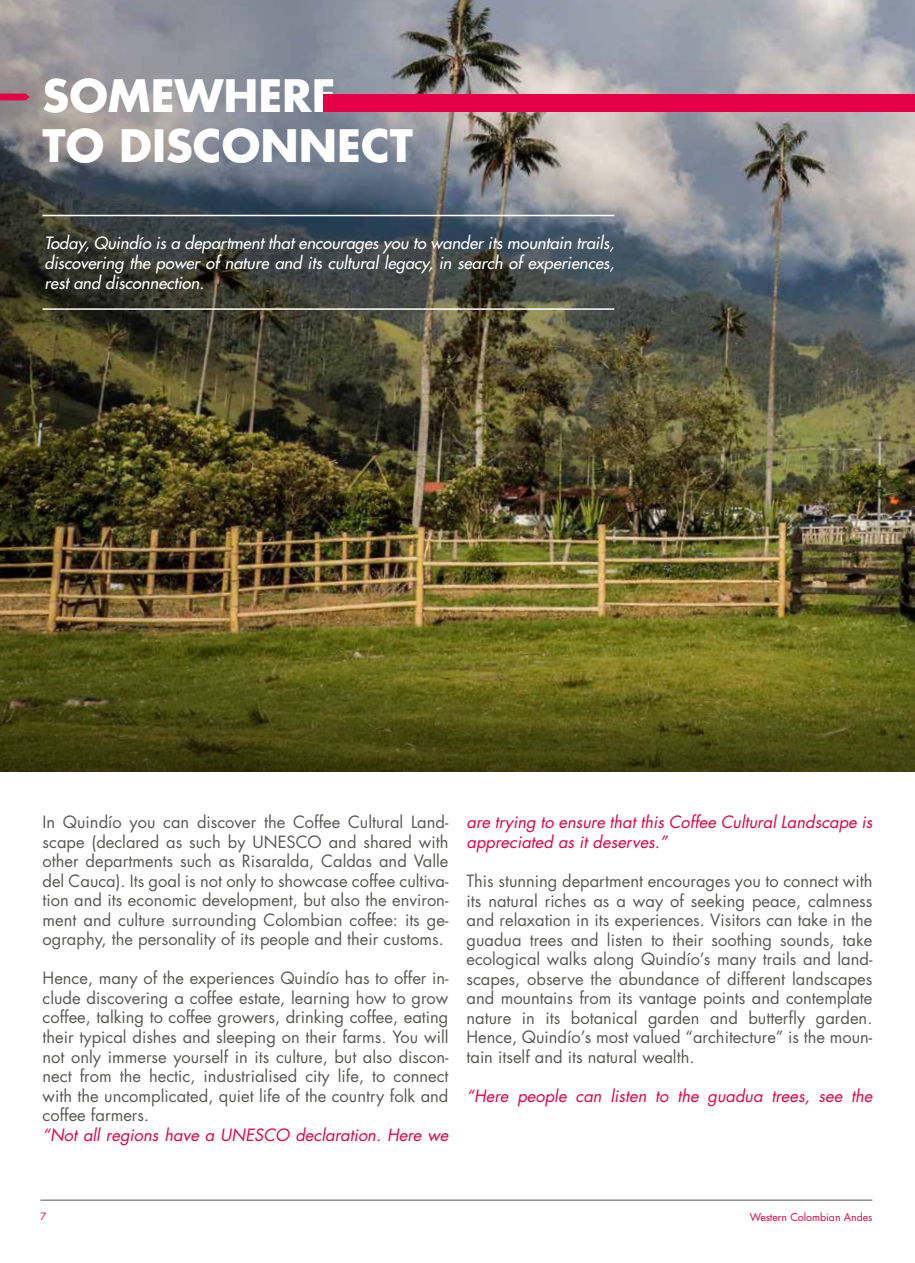
<style>
.page{position:relative;width:915px;height:1263px;background:#fff}
.page>*{position:absolute;margin:0;border:0;box-sizing:border-box;transform-origin:0 0}
.t1{font:700 43.5px/49.5px "Futura Std";color:#fff}
.t2{font:16.5px/19.5px "Futura Std";color:#595957;text-align:justify}
.t3{font:italic 16.5px/19.5px "Futura Std";color:#e50047}
.t4{font:italic 500 16.5px/19.8px "Futura Std";color:#fff;text-align:justify}
.t5{font:10.5px "Futura Std";color:#e50047}
.t6{font:9.75px "Futura Std";color:#e50047}
</style>
<div class="page">
<hr style="left:40px;top:1200px;width:832px;height:1px;background:#595957">
<img style="left:0;top:0;width:914px;height:551px">
<svg style="left:0;top:94px;width:30px;height:6px"></svg>
<hr style="left:43px;top:215px;width:571px;height:1px;background:#fff">
<hr style="left:43px;top:308px;width:571px;height:2px;background:#fff">
<div style="left:323px;top:101px;width:591px;height:11px;background:#e50047"></div>
<div style="left:323px;top:95px;width:591px;height:10px;background:#e50047"></div>
<img style="left:0;top:551px;width:914px;height:221px">
<h1 class="t1" style="left:43px;top:71px;width:372px">SOMEWHERE<br>TO DISCONNECT</h1>
<p class="t4" style="left:44px;top:233px;width:571px">Today, Quindío is a department that encourages you to wander its mountain trails, discovering the power of nature and its cultural legacy, in search of experiences, rest and disconnection.</p>
<p class="t2" style="left:43px;top:813px;width:407px">In Quindío you can discover the Coffee Cultural Land&shy;scape (declared as such by UNESCO and shared with other departments such as Risaralda, Caldas and Valle del Cauca). Its goal is not only to showcase coffee cultiva&shy;tion and its economic development, but also the environ&shy;ment and culture surrounding Colombian coffee: its ge&shy;ography, the personality of its people and their customs.</p>
<p class="t2" style="left:43px;top:969px;width:407px">Hence, many of the experiences Quindío has to offer in&shy;clude discovering a coffee estate, learning how to grow coffee, talking to coffee growers, drinking coffee, eating their typical dishes and sleeping on their farms. You will not only immerse yourself in its culture, but also discon&shy;nect from the hectic, industrialised city life, to connect with the uncomplicated, quiet life of the country folk and coffee farmers.</p>
<p class="t3" style="left:43px;top:1125px;width:407px">“Not all regions have a UNESCO declaration. Here we</p>
<p class="t3" style="left:466px;top:813px;width:407px">are trying to ensure that this Coffee Cultural Landscape is appreciated as it deserves.”</p>
<p class="t2" style="left:466px;top:871px;width:407px">This stunning department encourages you to connect with its natural riches as a way of seeking peace, calmness and relaxation in its experiences. Visitors can take in the guadua trees and listen to their soothing sounds, take ecological walks along Quindío’s many trails and land&shy;scapes, observe the abundance of different landscapes and mountains from its vantage points and contemplate nature in its botanical garden and butterfly garden.<br>Hence, Quindío’s most valued “architecture” is the moun&shy;tain itself and its natural wealth.</p>
<p class="t3" style="left:466px;top:1086px;width:407px">“Here people can listen to the guadua trees, see the</p>
<p class="t6" style="left:40px;top:1210px;width:8px">7</p>
<p class="t5" style="left:749px;top:1211px;width:124px">Western Colombian Andes</p>
</div>
